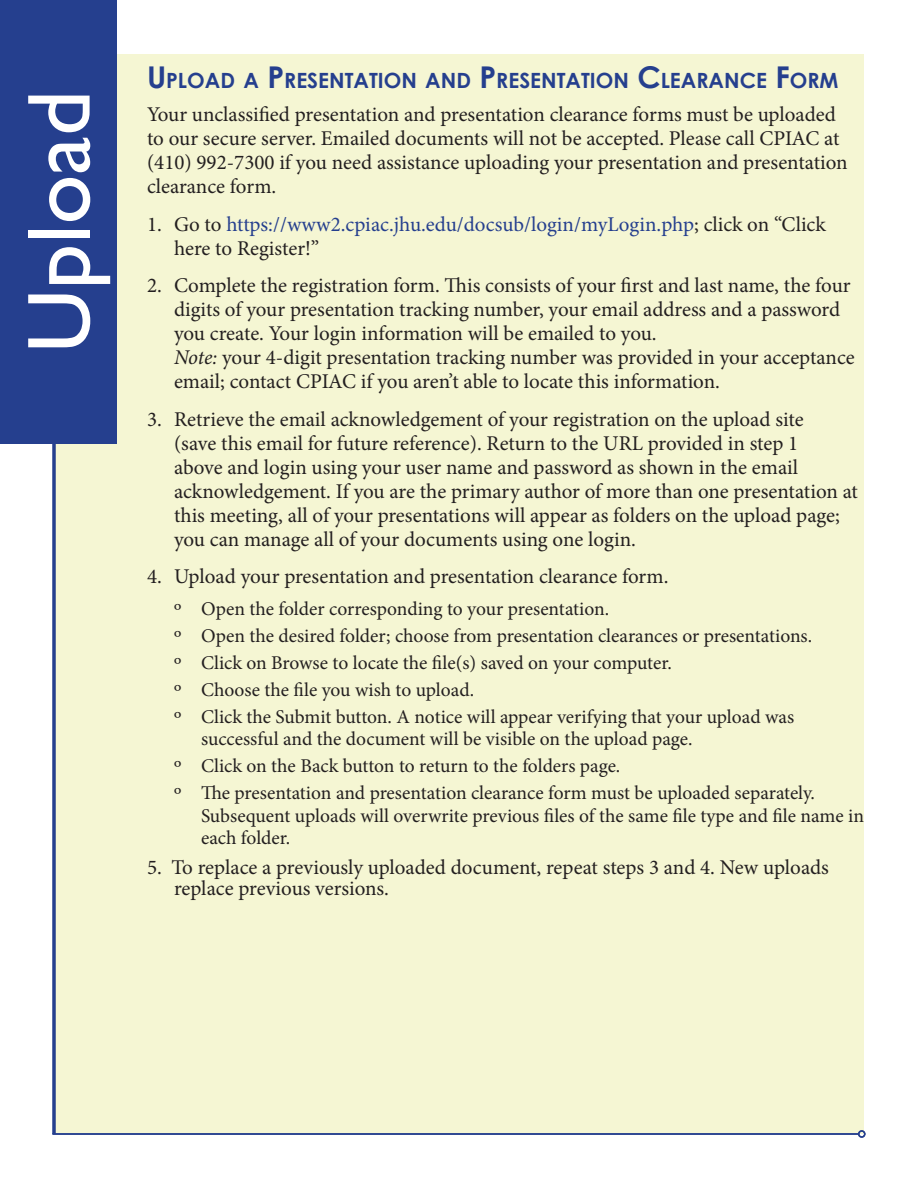
<style>
.page{position:relative;width:918px;height:1188px;background:#fff}
.page>*{position:absolute;margin:0;border:0;box-sizing:border-box;transform-origin:0 0}
.Text{font:90px "Gill Sans";color:#fff}
.Text-2{font:21px/24px "Minion Pro";color:#231f20}
.t1{font:21px/24px "Minion Pro";color:#253f8e}
.t2{font:700 21px "Century Gothic";color:#253f8e}
.t3{font:19.5px/22.5px "Minion Pro";color:#231f20}
.s1{font-size:30px}
.s2{color:#231f20}
.s3{font-style:italic}
.s4{font-family:"Adobe Caslon Pro"}
</style>
<div class="page">
<div style="left:54px;top:54px;width:810px;height:1080px;background:#f5f6d3"></div>
<div style="left:0;top:0;width:117px;height:443px;background:#253f8e"></div>
<svg style="left:52px;top:443px;width:4px;height:690px;background:#3e5598"></svg>
<hr style="left:52px;top:1133px;width:807px;height:2px;background:#253f8e">
<div style="left:858px;top:1130px;width:8px;height:8px;border:2px solid #253f8e;border-radius:50%"></div>
<p class="Text" style="left:7px;top:353px;width:264px;rotate:-90deg">Upload</p>
<p class="t2" style="left:147px;top:65px;width:693px"><span class="s1">U</span>PLOAD A <span class="s1">P</span> RESENTATION AND <span class="s1">P</span> RESENTATION <span class="s1">C</span>LEARANCE <span class="s1">F</span>ORM</p>
<p class="Text-2" style="left:147px;top:102px;width:702px">Your unclassified presentation and presentation clearance forms must be uploaded to our secure server. Emailed documents will not be accepted. Please call CPIAC at (410) 992-7300 if you need assistance uploading your presentation and presentation clearance form.</p>
<p class="t1" style="left:174px;top:212px;width:653px;text-indent:-27px"><span class="s2">1. Go to</span> https://www2.cpiac.jhu.edu/docsub/login/myLogin.php<span class="s2">; click on “Click here to Register!”</span></p>
<p class="Text-2" style="left:174px;top:273px;width:682px;text-indent:-27px">2. Complete the registration form. This consists of your first and last name, the four digits of your presentation tracking number, your email address and a password you create. Your login information will be emailed to you.<br><span class="s3">Note:</span> your 4-digit presentation tracking number was provided in your acceptance email; contact CPIAC if you aren’t able to locate this information.</p>
<p class="Text-2" style="left:174px;top:407px;width:686px;text-indent:-27px">3. Retrieve the email acknowledgement of your registration on the upload site<br>(save this email for future reference). Return to the URL provided in step 1<br>above and login using your user name and password as shown in the email acknowledgement. If you are the primary author of more than one presentation at this meeting, all of your presentations will appear as folders on the upload page; you can manage all of your documents using one login.</p>
<p class="Text-2" style="left:147px;top:564px;width:523px">4. Upload your presentation and presentation clearance form.</p>
<p class="t3" style="left:174px;top:597px;width:437px"><span class="s4">º</span> Open the folder corresponding to your presentation.</p>
<p class="t3" style="left:174px;top:624px;width:640px"><span class="s4">º</span> Open the desired folder; choose from presentation clearances or presentations.</p>
<p class="t3" style="left:174px;top:651px;width:499px"><span class="s4">º</span> Click on Browse to locate the file(s) saved on your computer.</p>
<p class="t3" style="left:174px;top:678px;width:302px"><span class="s4">º</span> Choose the file you wish to upload.</p>
<p class="t3" style="left:201px;top:705px;width:595px;text-indent:-27px"><span class="s4">º</span> Click the Submit button. A notice will appear verifying that your upload was successful and the document will be visible on the upload page.</p>
<p class="t3" style="left:174px;top:755px;width:448px"><span class="s4">º</span> Click on the Back button to return to the folders page.</p>
<p class="t3" style="left:201px;top:782px;width:665px;text-indent:-27px"><span class="s4">º</span> The presentation and presentation clearance form must be uploaded separately.<br>Subsequent uploads will overwrite previous files of the same file type and file name in each folder.</p>
<p class="Text-2" style="left:174px;top:857px;width:656px;line-height:21px;text-indent:-27px">5. To replace a previously uploaded document, repeat steps 3 and 4. New uploads replace previous versions.</p>
</div>
